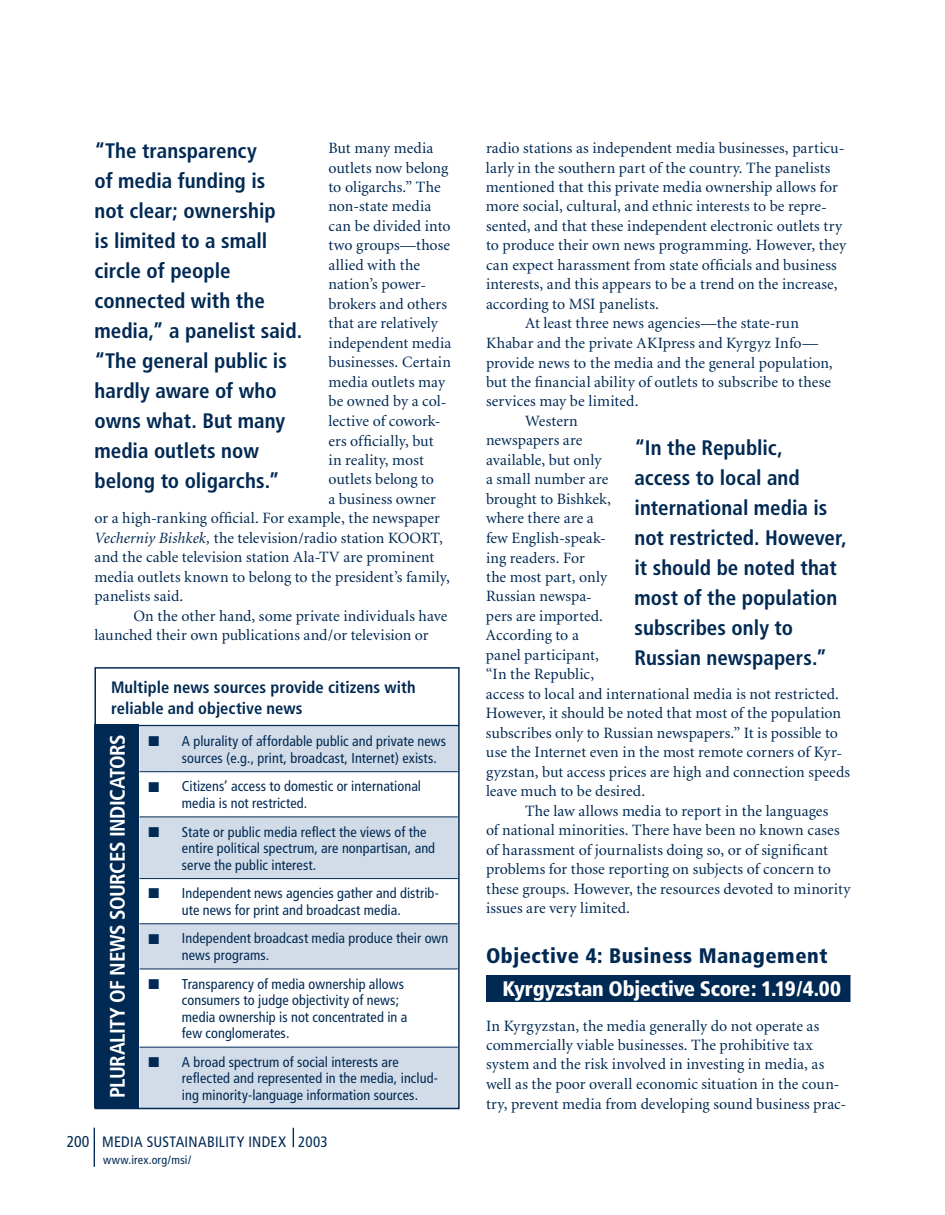
<style>
.page{position:relative;width:945px;height:1215px;background:#fff}
.page>*{position:absolute;margin:0;border:0;box-sizing:border-box;transform-origin:0 0}
.t1{font:700 condensed 21px/30px "Frutiger";color:#002953}
.t2{font:900 condensed 21px "Frutiger";letter-spacing:-.015em;color:#fff}
.t3{font:700 condensed 21px "Frutiger";letter-spacing:-.02em;color:#fff}
.t4{font:900 condensed 21px "Frutiger";letter-spacing:.025em;color:#002953}
.t5{font:700 condensed 16.5px/21px "Frutiger";letter-spacing:.005em;color:#002953}
.t6{font:15.75px/19.5px "Minion";letter-spacing:.005em;color:#002953}
.t7{font:15.75px "Minion";letter-spacing:.025em;color:#002953}
.t8{font:condensed 15.75px "Frutiger";color:#002953}
.t9{font:condensed 15px "Frutiger";letter-spacing:.02em;color:#002953}
.t10{font:condensed 14.25px/16.5px "Frutiger";letter-spacing:.005em;color:#002953}
.t11{font:condensed 12px "Frutiger";letter-spacing:.01em;color:#002953}
.s1{font-style:italic}
</style>
<div class="page">
<hr style="left:94px;top:1128px;width:1px;height:39px;background:#002953">
<svg style="left:293px;top:1128px;width:1px;height:19px"></svg>
<div style="left:486px;top:975px;width:364px;height:27px;background:#002953"></div>
<div style="left:95px;top:725px;width:45px;height:383px;background:#002953"></div>
<hr style="left:96px;top:725px;width:363px;height:1px;background:#002953">
<svg style="left:140px;top:727px;width:317px;height:379px;fill:#d2dce8"></svg>
<hr style="left:140px;top:771px;width:33px;height:1px;background:#002953">
<hr style="left:173px;top:771px;width:285px;height:1px;background:#002953">
<hr style="left:140px;top:817px;width:33px;height:1px;background:#002953">
<hr style="left:173px;top:817px;width:285px;height:1px;background:#002953">
<hr style="left:140px;top:878px;width:33px;height:1px;background:#002953">
<hr style="left:173px;top:878px;width:285px;height:1px;background:#002953">
<hr style="left:140px;top:923px;width:33px;height:1px;background:#002953">
<hr style="left:173px;top:923px;width:285px;height:1px;background:#002953">
<hr style="left:140px;top:969px;width:33px;height:1px;background:#002953">
<hr style="left:173px;top:969px;width:285px;height:1px;background:#002953">
<hr style="left:140px;top:1047px;width:33px;height:1px;background:#002953">
<hr style="left:173px;top:1047px;width:285px;height:1px;background:#002953">
<div style="left:94px;top:667px;width:366px;height:442px;border:2px solid #002953"></div>
<p class="t6" style="left:328px;top:139px;width:106px">But many media</p>
<p class="t6" style="left:328px;top:158px;width:121px">outlets now belong</p>
<p class="t6" style="left:328px;top:178px;width:114px">to oligarchs.” The</p>
<p class="t6" style="left:328px;top:197px;width:104px">non-state media</p>
<p class="t6" style="left:328px;top:217px;width:124px">can be divided into</p>
<p class="t6" style="left:328px;top:236px;width:123px">two groups—those</p>
<p class="t7" style="left:328px;top:257px;width:93px">allied with the</p>
<p class="t6" style="left:328px;top:275px;width:99px">nation’s power-</p>
<p class="t6" style="left:328px;top:295px;width:120px">brokers and others</p>
<p class="t6" style="left:328px;top:314px;width:111px">that are relatively</p>
<p class="t6" style="left:328px;top:334px;width:124px">independent media</p>
<p class="t6" style="left:328px;top:353px;width:124px">businesses. Certain</p>
<p class="t6" style="left:328px;top:373px;width:118px">media outlets may</p>
<p class="t6" style="left:328px;top:392px;width:119px">be owned by a col-</p>
<p class="t6" style="left:328px;top:412px;width:113px">lective of cowork-</p>
<p class="t6" style="left:329px;top:431px;width:107px">ers officially, but</p>
<p class="t6" style="left:329px;top:451px;width:97px">in reality, most</p>
<p class="t6" style="left:329px;top:470px;width:107px">outlets belong to</p>
<p class="t6" style="left:329px;top:490px;width:109px">a business owner</p>
<p class="t6" style="left:94px;top:509px;width:347px">or a high-ranking official. For example, the newspaper</p>
<p class="t6" style="left:94px;top:529px;width:350px"><span class="s1">Vecherniy Bishkek,</span> the television/radio station KOORT,</p>
<p class="t6" style="left:94px;top:548px;width:342px">and the cable television station Ala-TV are prominent</p>
<p class="t6" style="left:94px;top:568px;width:357px">media outlets known to belong to the president’s family,</p>
<p class="t6" style="left:94px;top:587px;width:90px">panelists said.</p>
<p class="t6" style="left:134px;top:607px;width:315px">On the other hand, some private individuals have</p>
<p class="t6" style="left:94px;top:626px;width:336px">launched their own publications and/or television or</p>
<p class="t1" style="left:94px;top:136px;width:209px">“The transparency<br>of media funding is<br>not clear; ownership<br>is limited to a small circle of people connected with the media,” a panelist said. “The general public is hardly aware of who owns what. But many media outlets now belong to oligarchs.”</p>
<p class="t8" style="left:67px;top:1133px;width:24px">200</p>
<p class="t5" style="left:111px;top:677px;width:306px">Multiple news sources provide citizens with reliable and objective news</p>
<h1 class="t3" style="left:105px;top:1098px;width:365px;rotate:-90deg">PLURALITY OF NEWS SOURCES INDICATORS</h1>
<p class="t10" style="left:182px;top:733px;width:266px;text-indent:-33px">■ A plurality of affordable public and private news sources (e.g., print, broadcast, Internet) exists.</p>
<p class="t10" style="left:182px;top:778px;width:241px;text-indent:-33px">■ Citizens’ access to domestic or international media is not restricted.</p>
<p class="t10" style="left:182px;top:823px;width:255px;text-indent:-33px">■ State or public media reflect the views of the entire political spectrum, are nonpartisan, and serve the public interest.</p>
<p class="t10" style="left:148px;top:885px;width:292px;text-align:center">■ Independent news agencies gather and distrib&shy;ute news for print and broadcast media.</p>
<p class="t10" style="left:182px;top:930px;width:268px;text-indent:-33px">■ Independent broadcast media produce their own news programs.</p>
<p class="t10" style="left:182px;top:976px;width:227px;text-indent:-33px">■ Transparency of media ownership allows consumers to judge objectivity of news; media ownership is not concentrated in a few conglomerates.</p>
<p class="t10" style="left:182px;top:1054px;width:258px;text-indent:-33px">■ A broad spectrum of social interests are reflected and represented in the media, includ&shy;ing minority-language information sources.</p>
<p class="t9" style="left:102px;top:1133px;width:227px">MEDIA SUSTAINABILITY INDEX 2003</p>
<p class="t11" style="left:103px;top:1153px;width:90px">www.irex.org/msi/</p>
<p class="t6" style="left:486px;top:139px;width:360px">radio stations as independent media businesses, particu-</p>
<p class="t6" style="left:486px;top:158px;width:346px">larly in the southern part of the country. The panelists</p>
<p class="t6" style="left:486px;top:178px;width:353px">mentioned that this private media ownership allows for</p>
<p class="t6" style="left:486px;top:197px;width:342px">more social, cultural, and ethnic interests to be repre-</p>
<p class="t6" style="left:486px;top:217px;width:358px">sented, and that these independent electronic outlets try</p>
<p class="t6" style="left:486px;top:236px;width:362px">to produce their own news programming. However, they</p>
<p class="t6" style="left:486px;top:256px;width:352px">can expect harassment from state officials and business</p>
<p class="t6" style="left:486px;top:275px;width:353px">interests, and this appears to be a trend on the increase,</p>
<p class="t6" style="left:486px;top:295px;width:174px">according to MSI panelists.</p>
<p class="t6" style="left:525px;top:314px;width:276px">At least three news agencies—the state-run</p>
<p class="t6" style="left:486px;top:334px;width:334px">Khabar and the private AKIpress and Kyrgyz Info—</p>
<p class="t6" style="left:486px;top:353px;width:348px">provide news to the media and the general population,</p>
<p class="t6" style="left:486px;top:373px;width:347px">but the financial ability of outlets to subscribe to these</p>
<p class="t6" style="left:486px;top:392px;width:154px">services may be limited.</p>
<p class="t6" style="left:525px;top:412px;width:54px">Western</p>
<p class="t6" style="left:486px;top:431px;width:98px">newspapers are</p>
<p class="t6" style="left:486px;top:451px;width:117px">available, but only</p>
<p class="t6" style="left:486px;top:470px;width:124px">a small number are</p>
<p class="t6" style="left:486px;top:490px;width:126px">brought to Bishkek,</p>
<p class="t6" style="left:486px;top:509px;width:109px">where there are a</p>
<p class="t6" style="left:486px;top:529px;width:121px">few English-speak-</p>
<p class="t6" style="left:486px;top:548px;width:100px">ing readers. For</p>
<p class="t6" style="left:486px;top:568px;width:123px">the most part, only</p>
<p class="t6" style="left:486px;top:587px;width:108px">Russian newspa-</p>
<p class="t6" style="left:486px;top:607px;width:119px">pers are imported.</p>
<p class="t6" style="left:486px;top:626px;width:94px">According to a</p>
<p class="t6" style="left:486px;top:646px;width:114px">panel participant,</p>
<p class="t6" style="left:486px;top:665px;width:110px">“In the Republic,</p>
<p class="t6" style="left:486px;top:685px;width:355px">access to local and international media is not restricted.</p>
<p class="t6" style="left:486px;top:704px;width:357px">However, it should be noted that most of the population</p>
<p class="t6" style="left:486px;top:724px;width:354px">subscribes only to Russian newspapers.” It is possible to</p>
<p class="t6" style="left:486px;top:743px;width:358px">use the Internet even in the most remote corners of Kyr-</p>
<p class="t6" style="left:486px;top:763px;width:366px">gyzstan, but access prices are high and connection speeds</p>
<p class="t6" style="left:486px;top:782px;width:161px">leave much to be desired.</p>
<p class="t6" style="left:525px;top:802px;width:305px">The law allows media to report in the languages</p>
<p class="t6" style="left:486px;top:821px;width:355px">of national minorities. There have been no known cases</p>
<p class="t6" style="left:486px;top:841px;width:344px">of harassment of journalists doing so, or of significant</p>
<p class="t6" style="left:486px;top:860px;width:346px">problems for those reporting on subjects of concern to</p>
<p class="t6" style="left:486px;top:880px;width:366px">these groups. However, the resources devoted to minority</p>
<p class="t6" style="left:486px;top:899px;width:146px">issues are very limited.</p>
<h1 class="t4" style="left:486px;top:943px;width:343px">Objective 4: Business Management</h1>
<h1 class="t2" style="left:502px;top:976px;width:340px">Kyrgyzstan Objective Score: 1.19/4.00</h1>
<p class="t6" style="left:486px;top:1016px;width:362px">In Kyrgyzstan, the media generally do not operate as commercially viable businesses. The prohibitive tax system and the risk involved in investing in media, as well as the poor overall economic situation in the coun&shy;try, prevent media from developing sound business prac-</p>
<h1 class="t1" style="left:635px;top:433px;width:214px">“In the Republic,<br>access to local and international media is not restricted. However, it should be noted that most of the population subscribes only to<br>Russian newspapers.”</h1>
</div>
